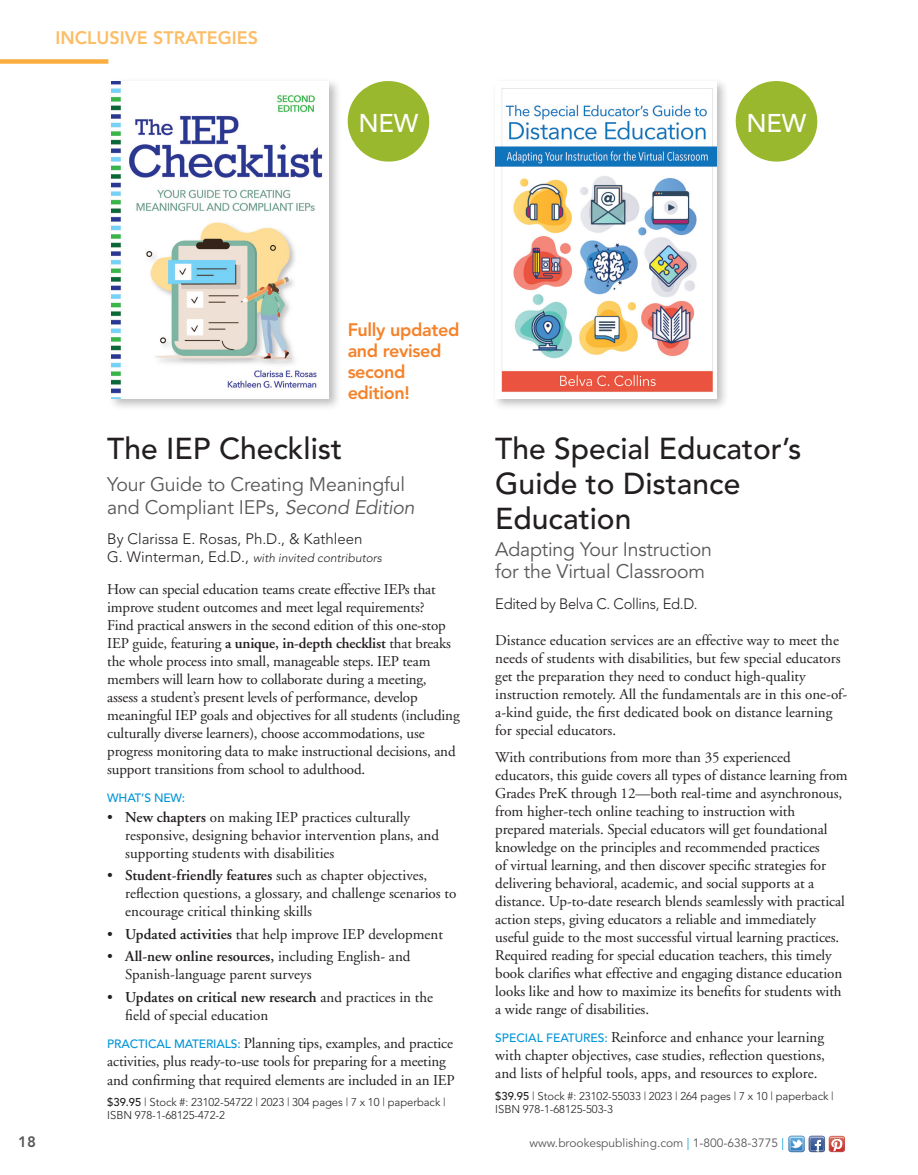
<style>
.page{position:relative;width:918px;height:1175px;background:#fff}
.page>*{position:absolute;margin:0;border:0;box-sizing:border-box;transform-origin:0 0}
.t1{font:500 30px/34.5px "Avenir";color:#231f20}
.t2{font:500 25.5px "Avenir";letter-spacing:-.01em;color:#fff}
.subtitle{font:19.5px/22.5px "Avenir";letter-spacing:-.01em;color:#57585a}
.t3{font:800 18px/20.7px "Avenir";letter-spacing:-.02em;color:#f58229}
.t4{font:800 18px "Avenir";color:#fcbd65}
.t5{font:15px/18px "Adobe Garamond";letter-spacing:-.005em;color:#231f20}
.author{font:300 15px "Avenir";color:#231f20}
.author-2{font:300 15px "Avenir";letter-spacing:-.02em;color:#231f20}
.t6{font:800 15px "Avenir";color:#57585a}
.t7{font:12px "Avenir";color:#57585a}
.author-3{font:italic 300 12px "Avenir";color:#231f20}
.pub_info{font:500 12px "Avenir";letter-spacing:-.015em;color:#0095d9}
.pub_info-2{font:300 11.25px/12.9px "Avenir";letter-spacing:-.005em;color:#231f20}
.s1{font-style:italic}
.s2{font-style:normal;font-size:15px}
.s3{font-weight:600}
.s4{font-family:"Avenir";font-weight:500;font-size:12px;color:#0095d9}
.s5{font-weight:500}
.s6{color:#08a2de}
</style>
<div class="page">
<svg style="left:788px;top:1135px;width:57px;height:17px"></svg>
<div style="left:108px;top:78px;width:233px;height:333px;background:#231f20;opacity:.3"></div>
<img style="left:111px;top:81px;width:218px;height:317px">
<div style="left:0;top:59px;width:108px;height:5px;background:#fbae3f"></div>
<div style="left:491px;top:77px;width:238px;height:334px;background:#231f20;opacity:.3"></div>
<img style="left:495px;top:81px;width:221px;height:317px">
<svg style="left:735px;top:81px;width:83px;height:81px"></svg>
<svg style="left:347px;top:81px;width:83px;height:81px"></svg>
<p class="t4" style="left:55px;top:27px;width:204px">INCLUSIVE STRATEGIES</p>
<p class="t2" style="left:359px;top:108px;width:61px">NEW</p>
<p class="t2" style="left:747px;top:108px;width:61px">NEW</p>
<p class="t3" style="left:348px;top:320px;width:113px">Fully updated and revised second edition!</p>
<p class="t1" style="left:107px;top:432px;width:237px">The IEP Checklist</p>
<p class="subtitle" style="left:107px;top:473px;width:309px">Your Guide to Creating Meaningful and Compliant IEPs, <span class="s1">Second Edition</span></p>
<p class="author" style="left:107px;top:530px;width:257px">By Clarissa E. Rosas, Ph.D., &amp; Kathleen</p>
<p class="author-3" style="left:107px;top:551px;width:276px"><span class="s2">G. Winterman, Ed.D.,</span> with invited contributors</p>
<p class="t5" style="left:107px;top:580px;width:354px">How can special education teams create effective IEPs that improve student outcomes and meet legal requirements?<br>Find practical answers in the second edition of this one-stop IEP guide, featuring <span class="s3">a unique, in-depth checklist</span> that breaks the whole process into small, manageable steps. IEP team members will learn how to collaborate during a meeting, assess a student’s present levels of performance, develop meaningful IEP goals and objectives for all students (including culturally diverse learners), choose accommodations, use progress monitoring data to make instructional decisions, and support transitions from school to adulthood.</p>
<p class="pub_info" style="left:107px;top:791px;width:79px">WHAT’S NEW:</p>
<p class="t5" style="left:125px;top:808px;width:315px;text-indent:-18px">• <span class="s3">New chapters</span> on making IEP practices culturally responsive, designing behavior intervention plans, and supporting students with disabilities</p>
<p class="t5" style="left:125px;top:867px;width:333px;text-indent:-18px">• <span class="s3">Student-friendly features</span> such as chapter objectives, reflection questions, a glossary, and challenge scenarios to encourage critical thinking skills</p>
<p class="t5" style="left:107px;top:925px;width:337px">• <span class="s3">Updated activities</span> that help improve IEP development</p>
<p class="t5" style="left:125px;top:948px;width:287px;text-indent:-18px">• <span class="s3">All-new online resources,</span> including English- and<br>Spanish-language parent surveys</p>
<p class="t5" style="left:125px;top:988px;width:309px;text-indent:-18px">• <span class="s3">Updates on critical new research</span> and practices in the field of special education</p>
<p class="t5" style="left:107px;top:1035px;width:349px"><span class="s4">PRACTICAL MATERIALS:</span> Planning tips, examples, and practice activities, plus ready-to-use tools for preparing for a meeting and confirming that required elements are included in an IEP</p>
<p class="pub_info-2" style="left:107px;top:1096px;width:340px"><span class="s5">$39.95</span> | Stock #: 23102-54722 | 2023 | 304 pages | 7 x 10 | paperback |<br>ISBN 978-1-68125-472-2</p>
<p class="t1" style="left:495px;top:432px;width:308px">The Special Educator’s<br>Guide to Distance<br>Education</p>
<p class="subtitle" style="left:495px;top:538px;width:218px">Adapting Your Instruction for the Virtual Classroom</p>
<p class="author-2" style="left:495px;top:595px;width:204px">Edited by Belva C. Collins, Ed.D.</p>
<p class="t5" style="left:495px;top:631px;width:354px">Distance education services are an effective way to meet the needs of students with disabilities, but few special educators get the preparation they need to conduct high-quality instruction remotely. All the fundamentals are in this one-of&shy;a-kind guide, the first dedicated book on distance learning for special educators.</p>
<p class="t5" style="left:495px;top:748px;width:354px">With contributions from more than 35 experienced educators, this guide covers all types of distance learning from Grades PreK through 12—both real-time and asynchronous, from higher-tech online teaching to instruction with prepared materials. Special educators will get foundational knowledge on the principles and recommended practices<br>of virtual learning, and then discover specific strategies for delivering behavioral, academic, and social supports at a distance. Up-to-date research blends seamlessly with practical action steps, giving educators a reliable and immediately useful guide to the most successful virtual learning practices.<br>Required reading for special education teachers, this timely book clarifies what effective and engaging distance education looks like and how to maximize its benefits for students with a wide range of disabilities.</p>
<p class="t5" style="left:495px;top:1029px;width:331px;text-align:justify"><span class="s4">SPECIAL FEATURES:</span> Reinforce and enhance your learning with chapter objectives, case studies, reflection questions, and lists of helpful tools, apps, and resources to explore.</p>
<p class="pub_info-2" style="left:495px;top:1090px;width:340px"><span class="s5">$39.95</span> | Stock #: 23102-55033 | 2023 | 264 pages | 7 x 10 | paperback |<br>ISBN 978-1-68125-503-3</p>
<p class="t6" style="left:18px;top:1133px;width:19px">18</p>
<p class="t7" style="left:530px;top:1136px;width:256px">www.brookespublishing.com <span class="s6">|</span> 1-800-638-3775 <span class="s6">|</span></p>
</div>
